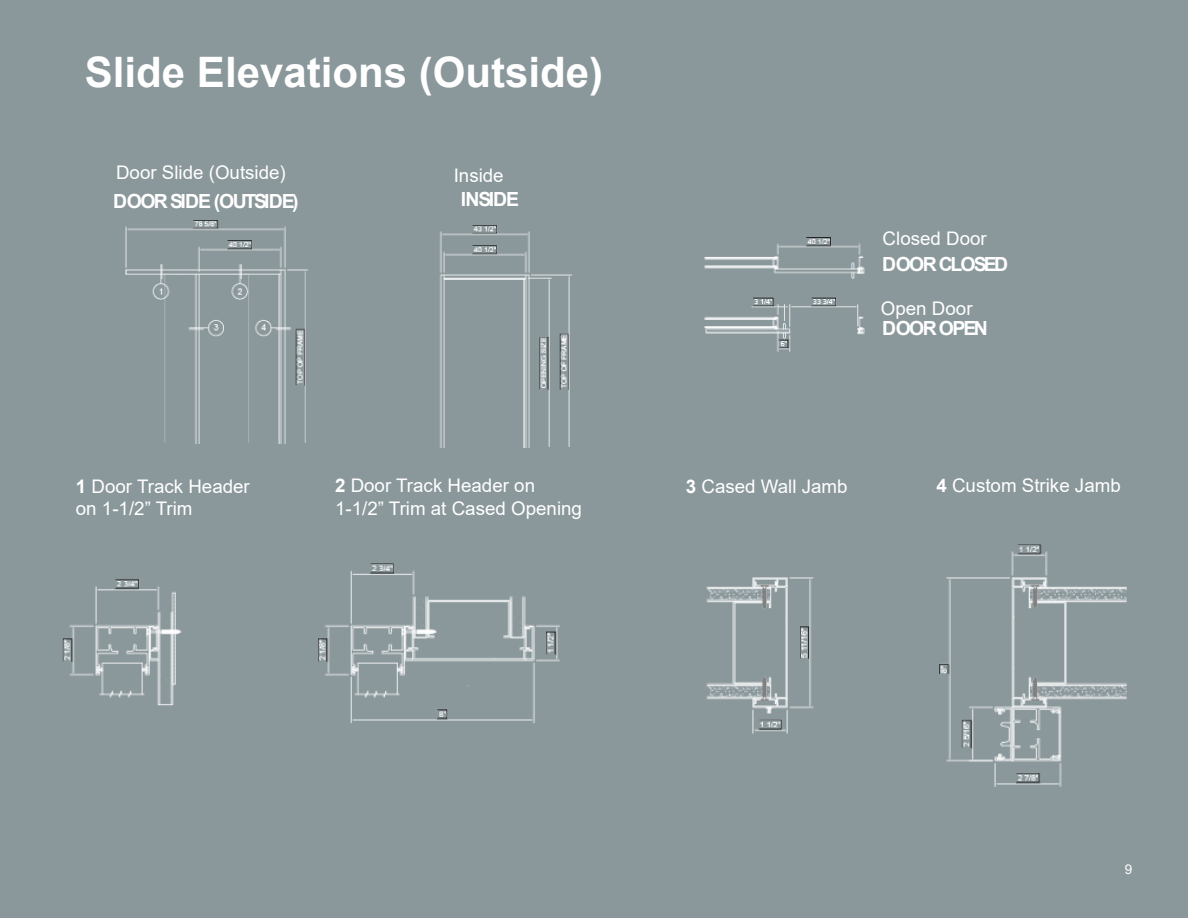
<style>
.page{position:relative;width:1188px;height:918px;background:#8a979b}
.page>*{position:absolute;margin:0;border:0;box-sizing:border-box;transform-origin:0 0}
.t1{font:700 42px "Arial";color:#fff}
.t2{font:700 19.5px "Arial";letter-spacing:-.075em;color:#fff}
.t3{font:700 19.5px "Arial";letter-spacing:-.095em;color:#fff}
.t4{font:18.75px/22.5px "Arial";color:#fff}
.t5{font:13.5px "Arial";color:#fff}
.s1{font-weight:700}
</style>
<div class="page">
<img style="left:62px;top:544px;width:1065px;height:243px">
<img style="left:439px;top:225px;width:134px;height:223px">
<img style="left:704px;top:238px;width:161px;height:114px">
<img style="left:125px;top:220px;width:183px;height:223px">
<h1 class="t1" style="left:85px;top:42px;width:520px">Slide Elevations (Outside)</h1>
<p class="t4" style="left:116px;top:161px;width:171px">Door Slide (Outside)</p>
<p class="t4" style="left:454px;top:164px;width:52px">Inside</p>
<p class="t2" style="left:113px;top:188px;width:187px">DOOR SIDE (OUTSIDE)</p>
<p class="t2" style="left:461px;top:185px;width:60px">INSIDE</p>
<p class="t4" style="left:883px;top:227px;width:106px">Closed Door</p>
<p class="t3" style="left:882px;top:250px;width:127px">DOOR CLOSED</p>
<p class="t4" style="left:881px;top:297px;width:93px">Open Door</p>
<p class="t2" style="left:882px;top:314px;width:107px">DOOR OPEN</p>
<p class="t4" style="left:76px;top:475px;width:176px"><span class="s1">1</span> Door Track Header on 1-1/2” Trim</p>
<p class="t4" style="left:335px;top:474px;width:248px"><span class="s1">2</span> Door Track Header on<br>1-1/2” Trim at Cased Opening</p>
<p class="t4" style="left:686px;top:475px;width:163px"><span class="s1">3</span> Cased Wall Jamb</p>
<p class="t4" style="left:936px;top:475px;width:186px"><span class="s1">4</span> Custom Strike Jamb</p>
<p class="t5" style="left:1125px;top:860px;width:9px">9</p>
</div>
